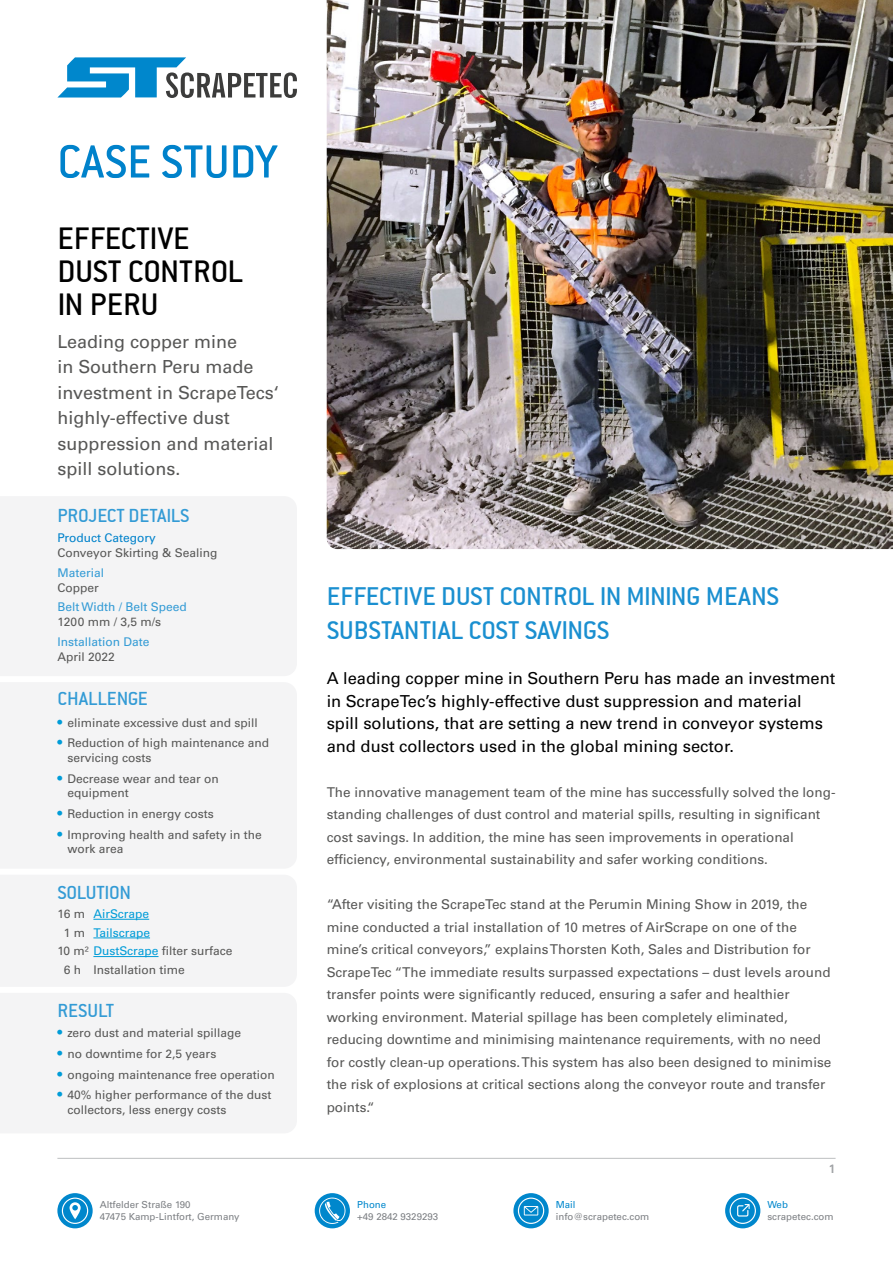
<style>
.page{position:relative;width:893px;height:1263px;background:#fff}
.page>*{position:absolute;margin:0;border:0;box-sizing:border-box;transform-origin:0 0}
.t1{font:51px "Conduit ITC";color:#0082cb}
.t2{font:34.5px/33px "Conduit ITC";color:#000}
.t3{font:28.5px/34.2px "Conduit ITC";letter-spacing:-.005em;color:#1a8fd0}
.t4{font:21px "Conduit ITC";letter-spacing:-.005em;color:#339bd5}
.t5{font:21px "Conduit ITC";letter-spacing:-.025em;color:#339bd5}
.t6{font:18px/25.5px "Univers LT Std";color:#575756}
.t7{font:16.5px/22.5px "Univers LT Std";color:#000}
.t8{font:13.5px/22.5px "Univers LT Std";color:#575756}
.t9{font:12px/14.4px "Univers LT Std";color:#575756}
.t10{font:12px "Univers LT Std";color:#339bd5}
.t11{font:12px "Univers LT Std";color:#009cd8}
.t12{font:12px "Univers LT Std";color:#0082cb}
.t13{font:12px "Univers LT Std";color:#a3a5a8}
.t14{font:9.75px/11.6px "Univers LT Std";color:#7c7f83}
.t15{font:9.75px "Univers LT Std";color:#0087cc}
.s1{font-size:13.5px;color:#009cd8}
.s2{color:#575756}
.s3{color:#009cd8}
</style>
<div class="page">
<div style="left:0;top:993px;width:297px;height:140px;background:#f4f4f5"></div>
<div style="left:0;top:497px;width:297px;height:179px;background:#f4f4f5"></div>
<img style="left:327px;top:0;width:566px;height:549px">
<div style="left:0;top:683px;width:297px;height:185px;background:#f4f4f5"></div>
<hr style="left:57px;top:1158px;width:779px;height:1px;background:#bdbfc1">
<div style="left:315px;top:1193px;width:35px;height:35px;background:#0087cc;border-radius:50%"></div>
<svg style="left:319px;top:1197px;width:26px;height:27px"></svg>
<svg style="left:57px;top:1193px;width:36px;height:35px"></svg>
<svg style="left:62px;top:1197px;width:26px;height:27px"></svg>
<svg style="left:513px;top:1193px;width:36px;height:35px"></svg>
<svg style="left:518px;top:1197px;width:26px;height:27px"></svg>
<div style="left:725px;top:1193px;width:35px;height:35px;background:#0087cc;border-radius:50%"></div>
<svg style="left:729px;top:1197px;width:27px;height:27px"></svg>
<div style="left:0;top:875px;width:297px;height:111px;background:#f4f4f5"></div>
<hr style="left:93px;top:919px;width:56px;height:1px;background:#009cd8">
<hr style="left:93px;top:937px;width:57px;height:1px;background:#009cd8">
<hr style="left:93px;top:956px;width:66px;height:1px;background:#009cd8">
<svg style="left:57px;top:57px;width:240px;height:41px"></svg>
<h1 class="t1" style="left:57px;top:133px;width:222px">CASE STUDY</h1>
<h2 class="t2" style="left:57px;top:221px;width:187px">EFFECTIVE<br>DUST CONTROL<br>IN PERU</h2>
<h3 class="t6" style="left:57px;top:329px;width:223px">Leading copper mine<br>in Southern Peru made investment in ScrapeTecs‘ highly-effective dust suppression and material spill solutions.</h3>
<h3 class="t4" style="left:57px;top:503px;width:134px">PROJECT DETAILS</h3>
<p class="t12" style="left:57px;top:531px;width:100px">Product Category</p>
<p class="t9" style="left:57px;top:546px;width:161px">Conveyor Skirting &amp; Sealing</p>
<p class="t10" style="left:57px;top:565px;width:48px">Material</p>
<p class="t9" style="left:57px;top:580px;width:43px">Copper</p>
<p class="t10" style="left:57px;top:600px;width:131px">Belt Width / Belt Speed</p>
<p class="t9" style="left:57px;top:615px;width:105px">1200 mm / 3,5 m/s</p>
<p class="t10" style="left:57px;top:634px;width:94px">Installation Date</p>
<p class="t9" style="left:57px;top:649px;width:59px">April 2022</p>
<h3 class="t4" style="left:57px;top:687px;width:92px">CHALLENGE</h3>
<p class="t9" style="left:57px;top:715px;width:202px"><span class="s1">•</span> eliminate excessive dust and spill</p>
<p class="t9" style="left:67px;top:736px;width:203px;text-indent:-10px"><span class="s1">•</span> Reduction of high maintenance and servicing costs</p>
<p class="t9" style="left:67px;top:771px;width:153px;text-indent:-10px"><span class="s1">•</span> Decrease wear and tear on equipment</p>
<p class="t9" style="left:57px;top:806px;width:158px"><span class="s1">•</span> Reduction in energy costs</p>
<p class="t9" style="left:67px;top:827px;width:196px;text-indent:-10px"><span class="s1">•</span> Improving health and safety in the work area</p>
<h3 class="t5" style="left:57px;top:880px;width:75px">SOLUTION</h3>
<p class="t11" style="left:57px;top:907px;width:93px"><span class="s2">16 m</span> AirScrape</p>
<p class="t11" style="left:64px;top:925px;width:88px"><span class="s2">1 m</span> Tailscrape</p>
<p class="t9" style="left:57px;top:944px;width:177px">10 m² <span class="s3">DustScrape</span> filter surface</p>
<p class="t9" style="left:64px;top:963px;width:123px">6 h Installation time</p>
<h3 class="t4" style="left:57px;top:998px;width:58px">RESULT</h3>
<p class="t9" style="left:57px;top:1026px;width:185px"><span class="s1">•</span> zero dust and material spillage</p>
<p class="t9" style="left:57px;top:1046px;width:160px"><span class="s1">•</span> no downtime for 2,5 years</p>
<p class="t9" style="left:57px;top:1067px;width:219px"><span class="s1">•</span> ongoing maintenance free operation</p>
<p class="t9" style="left:67px;top:1088px;width:206px;text-indent:-10px"><span class="s1">•</span> 40% higher performance of the dust collectors, less energy costs</p>
<h3 class="t3" style="left:327px;top:579px;width:454px">EFFECTIVE DUST CONTROL IN MINING MEANS<br>SUBSTANTIAL COST SAVINGS</h3>
<p class="t7" style="left:327px;top:667px;width:510px">A leading copper mine in Southern Peru has made an investment in ScrapeTec’s highly-effective dust suppression and material spill solutions, that are setting a new trend in conveyor systems and dust collectors used in the global mining sector.</p>
<p class="t8" style="left:327px;top:781px;width:510px">The innovative management team of the mine has successfully solved the long&shy;standing challenges of dust control and material spills, resulting in significant cost savings. In addition, the mine has seen improvements in operational efficiency, environmental sustainability and safer working conditions.</p>
<p class="t8" style="left:327px;top:893px;width:506px">“After visiting the ScrapeTec stand at the Perumin Mining Show in 2019, the mine conducted a trial installation of 10 metres of AirScrape on one of the mine’s critical conveyors,” explains Thorsten Koth, Sales and Distribution for ScrapeTec “The immediate results surpassed expectations – dust levels around transfer points were significantly reduced, ensuring a safer and healthier working environment. Material spillage has been completely eliminated, reducing downtime and minimising maintenance requirements, with no need for costly clean-up operations. This system has also been designed to minimise the risk of explosions at critical sections along the conveyor route and transfer points.“</p>
<p class="t13" style="left:829px;top:1162px;width:8px">1</p>
<p class="t14" style="left:100px;top:1199px;width:141px">Altfelder Straße 190<br>47475 Kamp-Lintfort, Germany</p>
<p class="t15" style="left:556px;top:1199px;width:21px">Mail</p>
<p class="t15" style="left:357px;top:1199px;width:31px">Phone</p>
<p class="t14" style="left:357px;top:1211px;width:82px">+49 2842 9329293</p>
<p class="t14" style="left:556px;top:1211px;width:95px">info@scrapetec.com</p>
<p class="t15" style="left:767px;top:1199px;width:22px">Web</p>
<p class="t14" style="left:767px;top:1211px;width:68px">scrapetec.com</p>
</div>
